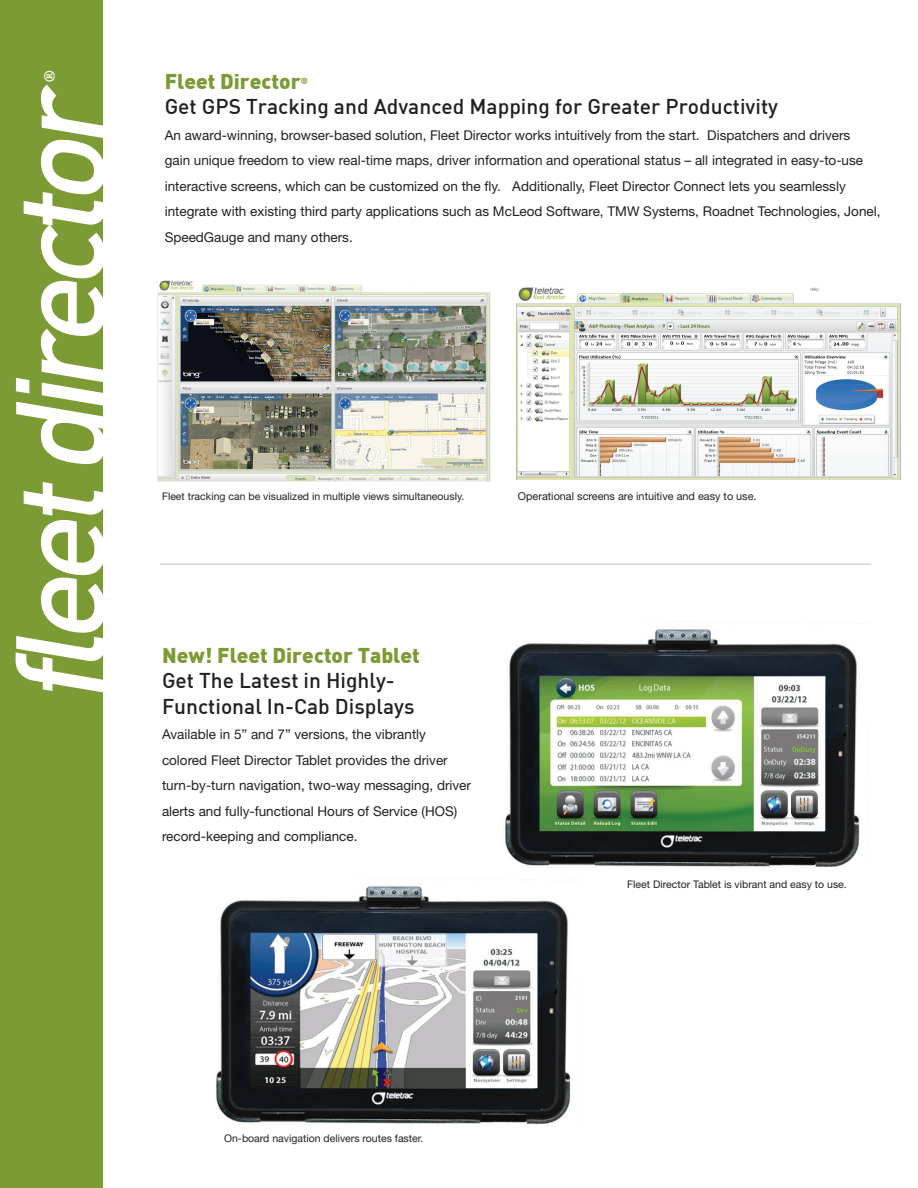
<style>
.page{position:relative;width:918px;height:1188px;background:#fff}
.page>*{position:absolute;margin:0;border:0;box-sizing:border-box;transform-origin:0 0}
.t1{font:42px "Minion Pro";color:#fff}
.t2{font:500 21px/25.2px "DIN";color:#231f20}
.t3{font:900 21px "DIN";color:#7c9b35}
.t4{font:13.5px/25.5px "Helvetica Neue";color:#231f20}
.t5{font:10.8px "Helvetica Neue";color:#231f20}
.t6{font:10.5px "Helvetica Neue";color:#231f20}
.t7{font:900 8.7px "DIN";color:#7c9b35}
</style>
<div class="page">
<div style="left:0;top:0;width:103px;height:1188px;background:#7c9b35"></div>
<svg style="left:16px;top:482px;width:87px;height:211px"></svg>
<svg style="left:16px;top:85px;width:87px;height:379px"></svg>
<img style="left:158px;top:280px;width:332px;height:202px">
<img style="left:517px;top:287px;width:383px;height:193px">
<img style="left:216px;top:886px;width:355px;height:239px">
<img style="left:505px;top:629px;width:355px;height:239px">
<hr style="left:160px;top:563px;width:711px;height:2px;background:#d4d5d7">
<h1 class="t1" style="left:30px;top:83px;width:15px;rotate:-90deg">®</h1>
<h2 class="t3" style="left:165px;top:67px;width:137px">Fleet Director</h2>
<p class="t7" style="left:301px;top:75px;width:9px">®</p>
<h2 class="t2" style="left:165px;top:93px;width:615px">Get GPS Tracking and Advanced Mapping for Greater Productivity</h2>
<p class="t4" style="left:165px;top:122px;width:717px">An award-winning, browser-based solution, Fleet Director works intuitively from the start. Dispatchers and drivers<br>gain unique freedom to view real-time maps, driver information and operational status – all integrated in easy-to-use interactive screens, which can be customized on the fly. Additionally, Fleet Director Connect lets you seamlessly integrate with existing third party applications such as McLeod Software, TMW Systems, Roadnet Technologies, Jonel, SpeedGauge and many others.</p>
<p class="t6" style="left:162px;top:490px;width:304px">Fleet tracking can be visualized in multiple views simultaneously.</p>
<p class="t5" style="left:518px;top:490px;width:240px">Operational screens are intuitive and easy to use.</p>
<h2 class="t3" style="left:162px;top:642px;width:259px">New! Fleet Director Tablet</h2>
<h2 class="t2" style="left:162px;top:668px;width:254px">Get The Latest in Highly-<br>Functional In-Cab Displays</h2>
<p class="t4" style="left:162px;top:721px;width:311px">Available in 5” and 7” versions, the vibrantly colored Fleet Director Tablet provides the driver turn-by-turn navigation, two-way messaging, driver alerts and fully-functional Hours of Service (HOS) record-keeping and compliance.</p>
<p class="t6" style="left:224px;top:1132px;width:201px">On-board navigation delivers routes faster.</p>
<p class="t6" style="left:627px;top:878px;width:221px">Fleet Director Tablet is vibrant and easy to use.</p>
</div>
